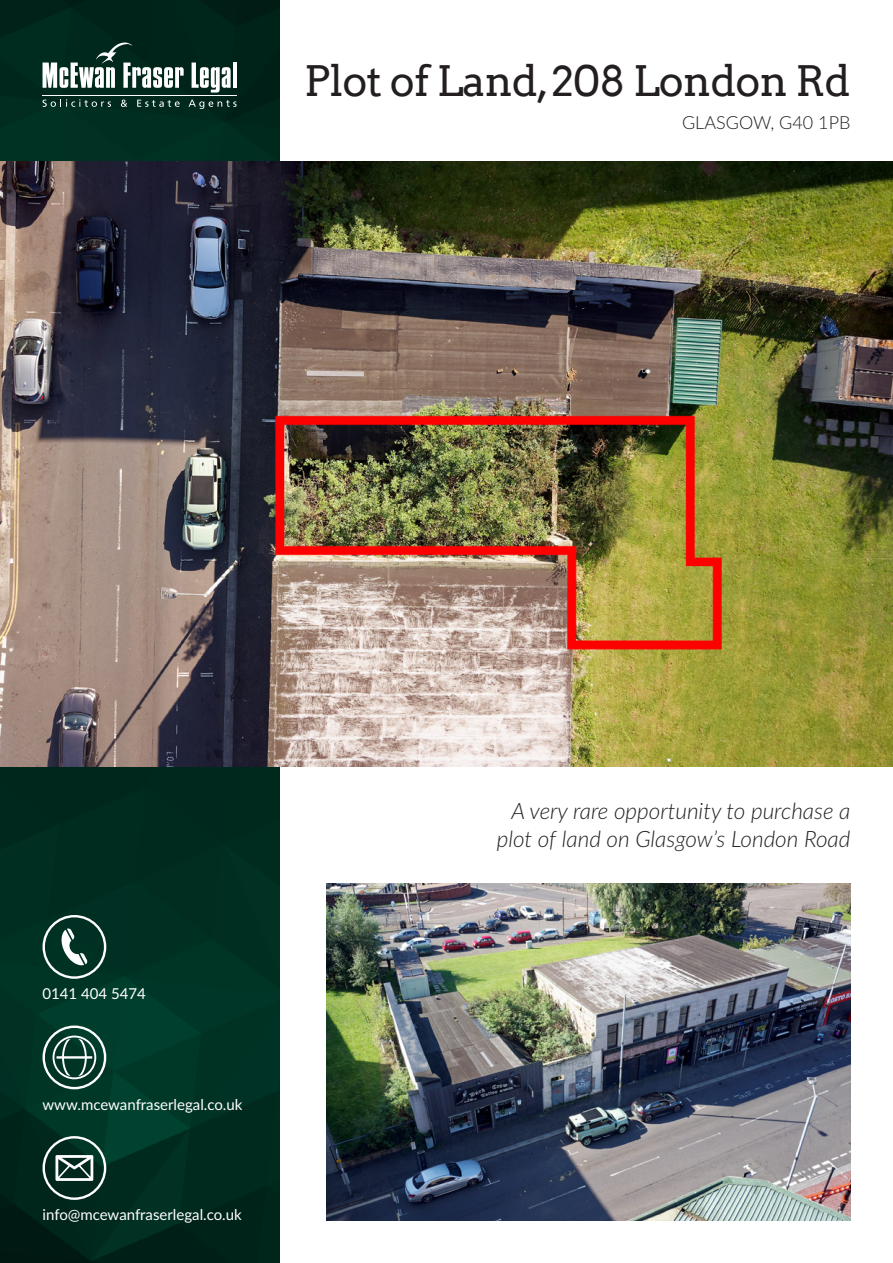
<style>
.page{position:relative;width:893px;height:1263px;background:#fff}
.page>*{position:absolute;margin:0;border:0;box-sizing:border-box;transform-origin:0 0}
.t1{font:42px "Arvo";letter-spacing:-.02em;color:#231f20}
.t2{font:italic 300 22.5px/27px "Lato";color:#231f20;text-align:right}
.t3{font:300 18px "Lato";color:#231f20}
.t4{font:15px "Lato";color:#fff}
</style>
<div class="page">
<img style="left:0;top:0;width:279px;height:1263px">
<img style="left:0;top:162px;width:893px;height:605px">
<svg style="left:43px;top:43px;width:141px;height:45px"></svg>
<svg style="left:192px;top:63px;width:39px;height:30px"></svg>
<hr style="left:233px;top:63px;width:4px;height:25px;background:#fff">
<hr style="left:43px;top:95px;width:194px;height:1px;background:#fff">
<svg style="left:43px;top:99px;width:68px;height:8px"></svg>
<svg style="left:121px;top:100px;width:6px;height:7px"></svg>
<svg style="left:137px;top:100px;width:43px;height:7px"></svg>
<svg style="left:189px;top:100px;width:48px;height:9px"></svg>
<img style="left:326px;top:883px;width:524px;height:337px">
<svg style="left:43px;top:915px;width:63px;height:64px;background:#335a4f"></svg>
<svg style="left:43px;top:1025px;width:63px;height:64px;background:#3a6559"></svg>
<svg style="left:43px;top:1136px;width:63px;height:64px;background:#3a5b52"></svg>
<h1 class="t1" style="left:304px;top:56px;width:548px">Plot of Land, 208 London Rd</h1>
<p class="t3" style="left:682px;top:110px;width:170px">GLASGOW, G40 1PB</p>
<p class="t4" style="left:43px;top:983px;width:105px">0141 404 5474</p>
<p class="t4" style="left:43px;top:1094px;width:201px">www.mcewanfraserlegal.co.uk</p>
<p class="t4" style="left:43px;top:1204px;width:201px">info@mcewanfraserlegal.co.uk</p>
<h2 class="t2" style="left:497px;top:797px;width:355px">A very rare opportunity to purchase a plot of land on Glasgow’s London Road</h2>
</div>
